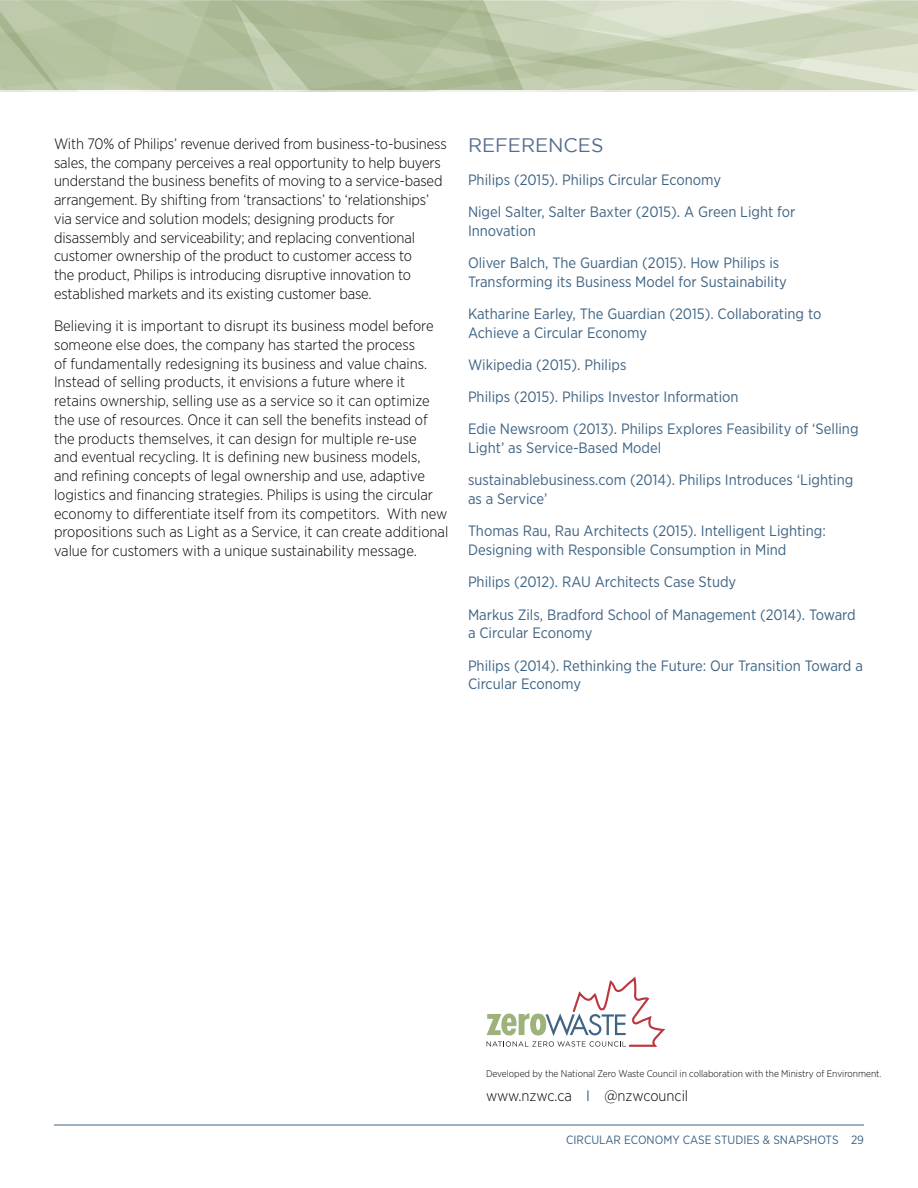
<style>
.page{position:relative;width:918px;height:1188px;background:#fff}
.page>*{position:absolute;margin:0;border:0;box-sizing:border-box;transform-origin:0 0}
.Headers{font:19.5px "Gotham";color:#526e8c}
.Body{font:300 15px/18.8px "Gotham Narrow";letter-spacing:-.005em;color:#000}
.Body-2{font:15px/18.8px "Gotham Narrow";color:#3f6484}
.t1{font:12px "Gotham Narrow";color:#3f6484}
.Footnote_text{font:300 9.75px "Gotham Narrow";color:#000}
.s1{font-weight:400;color:#3f6484}
</style>
<div class="page">
<hr style="left:54px;top:1125px;width:810px;height:1px;background:#3f6484">
<svg style="left:0;top:90px;width:918px;height:2px;background:#e8ecdf"></svg>
<svg style="left:0;top:0;width:218px;height:90px;background:#b5c3a0"></svg>
<svg style="left:218px;top:0;width:700px;height:90px;background:#c0cbad"></svg>
<svg style="left:487px;top:979px;width:178px;height:68px"></svg>
<p class="Body" style="left:54px;top:134px;width:394px">With 70% of Philips’ revenue derived from business-to-business sales, the company perceives a real opportunity to help buyers understand the business benefits of moving to a service-based arrangement. By shifting from ‘transactions’ to ‘relationships’ via service and solution models; designing products for disassembly and serviceability; and replacing conventional customer ownership of the product to customer access to<br>the product, Philips is introducing disruptive innovation to established markets and its existing customer base.</p>
<p class="Body" style="left:54px;top:316px;width:396px">Believing it is important to disrupt its business model before someone else does, the company has started the process<br>of fundamentally redesigning its business and value chains.<br>Instead of selling products, it envisions a future where it retains ownership, selling use as a service so it can optimize the use of resources. Once it can sell the benefits instead of the products themselves, it can design for multiple re-use<br>and eventual recycling. It is defining new business models,<br>and refining concepts of legal ownership and use, adaptive logistics and financing strategies. Philips is using the circular economy to differentiate itself from its competitors. With new propositions such as Light as a Service, it can create additional value for customers with a unique sustainability message.</p>
<p class="Headers" style="left:468px;top:133px;width:137px">REFERENCES</p>
<p class="Body-2" style="left:468px;top:170px;width:255px">Philips (2015). Philips Circular Economy</p>
<p class="Body-2" style="left:468px;top:202px;width:329px">Nigel Salter, Salter Baxter (2015). A Green Light for<br>Innovation</p>
<p class="Body-2" style="left:468px;top:253px;width:320px">Oliver Balch, The Guardian (2015). How Philips is<br>Transforming its Business Model for Sustainability</p>
<p class="Body-2" style="left:468px;top:304px;width:355px">Katharine Earley, The Guardian (2015). Collaborating to<br>Achieve a Circular Economy</p>
<p class="Body-2" style="left:468px;top:355px;width:160px">Wikipedia (2015). Philips</p>
<p class="Body-2" style="left:468px;top:387px;width:272px">Philips (2015). Philips Investor Information</p>
<p class="Body-2" style="left:468px;top:419px;width:392px">Edie Newsroom (2013). Philips Explores Feasibility of ‘Selling<br>Light’ as Service-Based Model</p>
<p class="Body-2" style="left:468px;top:470px;width:387px">sustainablebusiness.com (2014). Philips Introduces ‘Lighting as a Service’</p>
<p class="Body-2" style="left:468px;top:521px;width:359px">Thomas Rau, Rau Architects (2015). Intelligent Lighting:<br>Designing with Responsible Consumption in Mind</p>
<p class="Body-2" style="left:468px;top:572px;width:270px">Philips (2012). RAU Architects Case Study</p>
<p class="Body-2" style="left:468px;top:605px;width:389px">Markus Zils, Bradford School of Management (2014). Toward a Circular Economy</p>
<p class="Body-2" style="left:468px;top:656px;width:396px">Philips (2014). Rethinking the Future: Our Transition Toward a<br>Circular Economy</p>
<p class="Footnote_text" style="left:486px;top:1068px;width:397px">Developed by the National Zero Waste Council in collaboration with the Ministry of Environment.</p>
<p class="Body" style="left:486px;top:1086px;width:204px">www.nzwc.ca <span class="s1">I</span> @nzwcouncil</p>
<p class="t1" style="left:566px;top:1132px;width:299px">CIRCULAR ECONOMY CASE STUDIES &amp; SNAPSHOTS 29</p>
</div>
